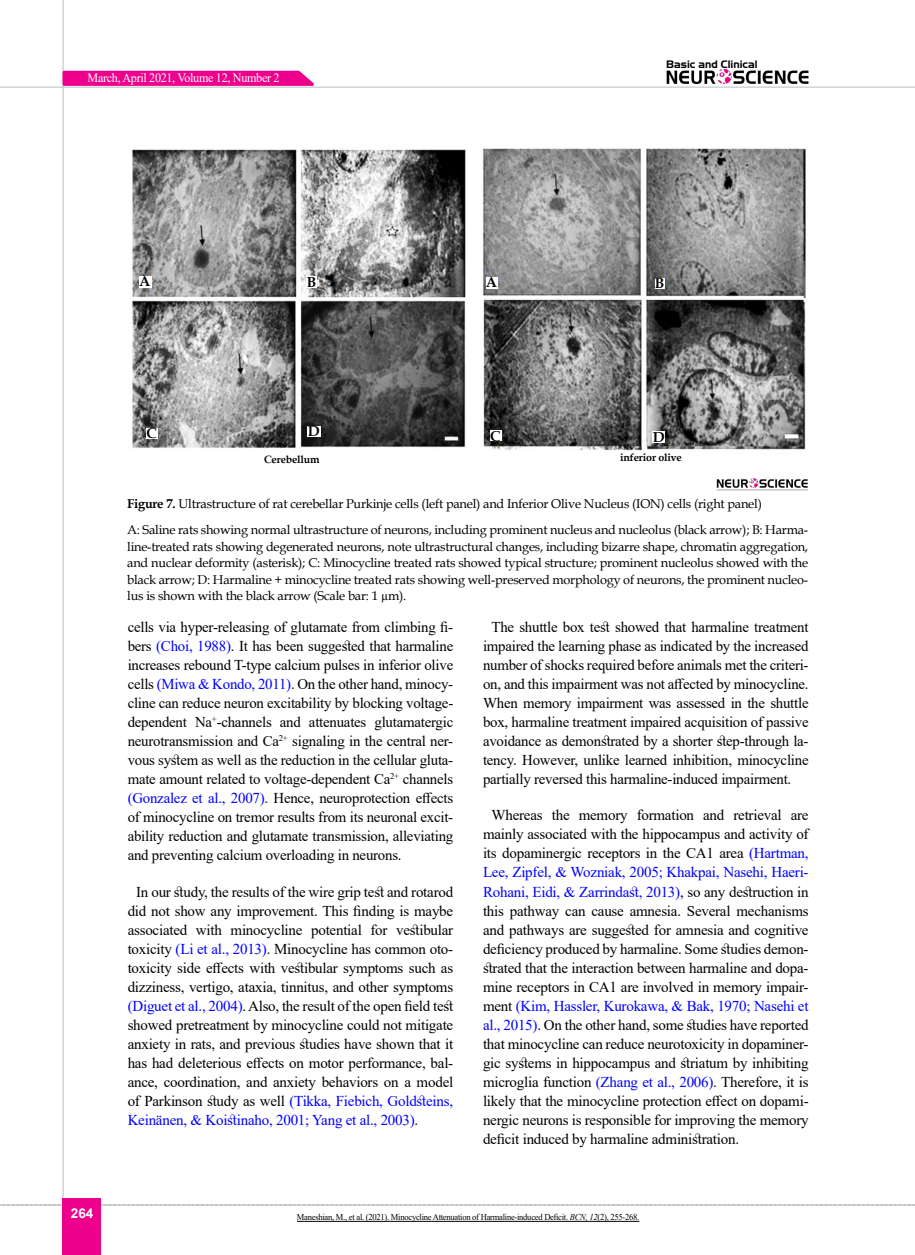
<style>
.page{position:relative;width:915px;height:1255px;background:#fff}
.page>*{position:absolute;margin:0;border:0;box-sizing:border-box;transform-origin:0 0}
.t1{font:15px/19px "Times New Roman";letter-spacing:-.015em;color:#000;text-align:justify}
.t2{font:700 14.4px "Book Antiqua";color:#000}
.t3{font:700 13.5px "Arial";color:#fff}
.t4{font:12.75px/16.5px "Book Antiqua";letter-spacing:-.015em;color:#000}
.t5{font:12.75px "Times New Roman";letter-spacing:-.025em;color:#fff;scale:.95 1}
.t6{font:700 10.65px "Book Antiqua";letter-spacing:-.015em;color:#000}
.t7{font:10.5px "Aero";color:#000}
.t8{font:9px "Times New Roman";letter-spacing:-.03em;color:#000;scale:.95 1}
.s1{font-weight:700}
.s2{color:#00f}
.s3{font-style:italic}
</style>
<div class="page">
<svg style="left:0;top:1204px;width:915px;height:1px"></svg>
<hr style="left:62px;top:0;width:2px;height:1254px;background:#c2c4c6">
<hr style="left:0;top:87px;width:914px;height:1px;background:#c2c4c6">
<img style="left:666px;top:69px;width:142px;height:16px">
<div style="left:63px;top:1198px;width:38px;height:56px;background:#ec008c"></div>
<svg style="left:61px;top:69px;width:259px;height:18px;background:#ee32a1"></svg>
<img style="left:132px;top:149px;width:674px;height:302px">
<div style="left:139px;top:276px;width:12px;height:11px;background:#fff"></div>
<div style="left:486px;top:277px;width:11px;height:11px;background:#fff"></div>
<div style="left:306px;top:276px;width:11px;height:11px;background:#fff"></div>
<div style="left:654px;top:278px;width:10px;height:11px;background:#fff"></div>
<div style="left:146px;top:428px;width:12px;height:10px;background:#fff"></div>
<div style="left:490px;top:430px;width:11px;height:11px;background:#fff"></div>
<div style="left:307px;top:426px;width:14px;height:11px;background:#fff"></div>
<div style="left:652px;top:431px;width:13px;height:12px;background:#fff"></div>
<img style="left:716px;top:478px;width:91px;height:13px">
<hr style="left:297px;top:1220px;width:342px;height:1px;background:#000">
<p class="t5" style="left:87px;top:69px;width:203px">March, April 2021, Volume 12, Number 2</p>
<p class="t7" style="left:666px;top:58px;width:93px">Basic and Clinical</p>
<p class="t2" style="left:139px;top:271px;width:13px">A</p>
<p class="t2" style="left:306px;top:272px;width:11px">B</p>
<p class="t2" style="left:486px;top:272px;width:13px">A</p>
<p class="t2" style="left:654px;top:273px;width:11px">B</p>
<p class="t2" style="left:146px;top:423px;width:12px">C</p>
<p class="t2" style="left:307px;top:422px;width:13px">D</p>
<p class="t2" style="left:490px;top:426px;width:12px">C</p>
<p class="t2" style="left:652px;top:427px;width:13px">D</p>
<p class="t6" style="left:264px;top:451px;width:57px">Cerebellum</p>
<p class="t6" style="left:620px;top:450px;width:63px">inferior olive</p>
<p class="t4" style="left:127px;top:490px;width:682px;line-height:26.2px"><span class="s1">Figure 7.</span> Ultrastructure of rat cerebellar Purkinje cells (left panel) and Inferior Olive Nucleus (ION) cells (right panel)<br>A: Saline rats showing normal ultrastructure of neurons, including prominent nucleus and nucleolus (black arrow); B: Harma-</p>
<p class="t4" style="left:127px;top:537px;width:682px;text-align:justify">line-treated rats showing degenerated neurons, note ultrastructural changes, including bizarre shape, chromatin aggregation, and nuclear deformity (asterisk); C: Minocycline treated rats showed typical structure; prominent nucleolus showed with the black arrow; D: Harmaline + minocycline treated rats showing well-preserved morphology of neurons, the prominent nucleo&shy;lus is shown with the black arrow (Scale bar: 1 µm).</p>
<p class="t3" style="left:71px;top:1203px;width:24px">264</p>
<p class="t1" style="left:128px;top:616px;width:327px">cells via hyper-releasing of glutamate from climbing fi&shy;bers <span class="s2">(Choi, 1988)</span>. It has been suggested that harmaline increases rebound T-type calcium pulses in inferior olive cells <span class="s2">(Miwa &amp; Kondo, 2011)</span>. On the other hand, minocy&shy;cline can reduce neuron excitability by blocking voltage&shy;dependent Na<sup>+</sup>-channels and attenuates glutamatergic neurotransmission and Ca<sup>2+</sup> signaling in the central ner&shy;vous system as well as the reduction in the cellular gluta&shy;mate amount related to voltage-dependent Ca<sup>2+</sup> channels <span class="s2">(Gonzalez et al., 2007)</span>. Hence, neuroprotection effects of minocycline on tremor results from its neuronal excit&shy;ability reduction and glutamate transmission, alleviating and preventing calcium overloading in neurons.</p>
<p class="t1" style="left:128px;top:881px;width:327px;text-indent:9px">In our study, the results of the wire grip test and rotarod did not show any improvement. This finding is maybe associated with minocycline potential for vestibular toxicity <span class="s2">(Li et al., 2013)</span>. Minocycline has common oto&shy;toxicity side effects with vestibular symptoms such as dizziness, vertigo, ataxia, tinnitus, and other symptoms <span class="s2">(Diguet et al., 2004)</span>. Also, the result of the open field test showed pretreatment by minocycline could not mitigate anxiety in rats, and previous studies have shown that it has had deleterious effects on motor performance, bal&shy;ance, coordination, and anxiety behaviors on a model of Parkinson study as well <span class="s2">(Tikka, Fiebich, Goldsteins, Keinänen, &amp; Koistinaho, 2001; Yang et al., 2003)</span>.</p>
<p class="t1" style="left:483px;top:616px;width:327px;text-indent:9px">The shuttle box test showed that harmaline treatment impaired the learning phase as indicated by the increased number of shocks required before animals met the criteri&shy;on, and this impairment was not affected by minocycline.<br>When memory impairment was assessed in the shuttle box, harmaline treatment impaired acquisition of passive avoidance as demonstrated by a shorter step-through la&shy;tency. However, unlike learned inhibition, minocycline partially reversed this harmaline-induced impairment.</p>
<p class="t1" style="left:483px;top:805px;width:327px;text-indent:9px">Whereas the memory formation and retrieval are mainly associated with the hippocampus and activity of its dopaminergic receptors in the CA1 area <span class="s2">(Hartman, Lee, Zipfel, &amp; Wozniak, 2005; Khakpai, Nasehi, Haeri-Rohani, Eidi, &amp; Zarrindast, 2013)</span>, so any destruction in this pathway can cause amnesia. Several mechanisms and pathways are suggested for amnesia and cognitive deficiency produced by harmaline. Some studies demon&shy;strated that the interaction between harmaline and dopa&shy;mine receptors in CA1 are involved in memory impair&shy;ment <span class="s2">(Kim, Hassler, Kurokawa, &amp; Bak, 1970; Nasehi et al., 2015)</span>. On the other hand, some studies have reported that minocycline can reduce neurotoxicity in dopaminer&shy;gic systems in hippocampus and striatum by inhibiting microglia function <span class="s2">(Zhang et al., 2006)</span>. Therefore, it is likely that the minocycline protection effect on dopami&shy;nergic neurons is responsible for improving the memory deficit induced by harmaline administration.</p>
<p class="t8" style="left:297px;top:1210px;width:362px">Maneshian, M., et al. (2021). Minocycline Attenuation of Harmaline-induced Deficit. <span class="s3">BCN, 12</span>(2), 255-268.</p>
</div>
